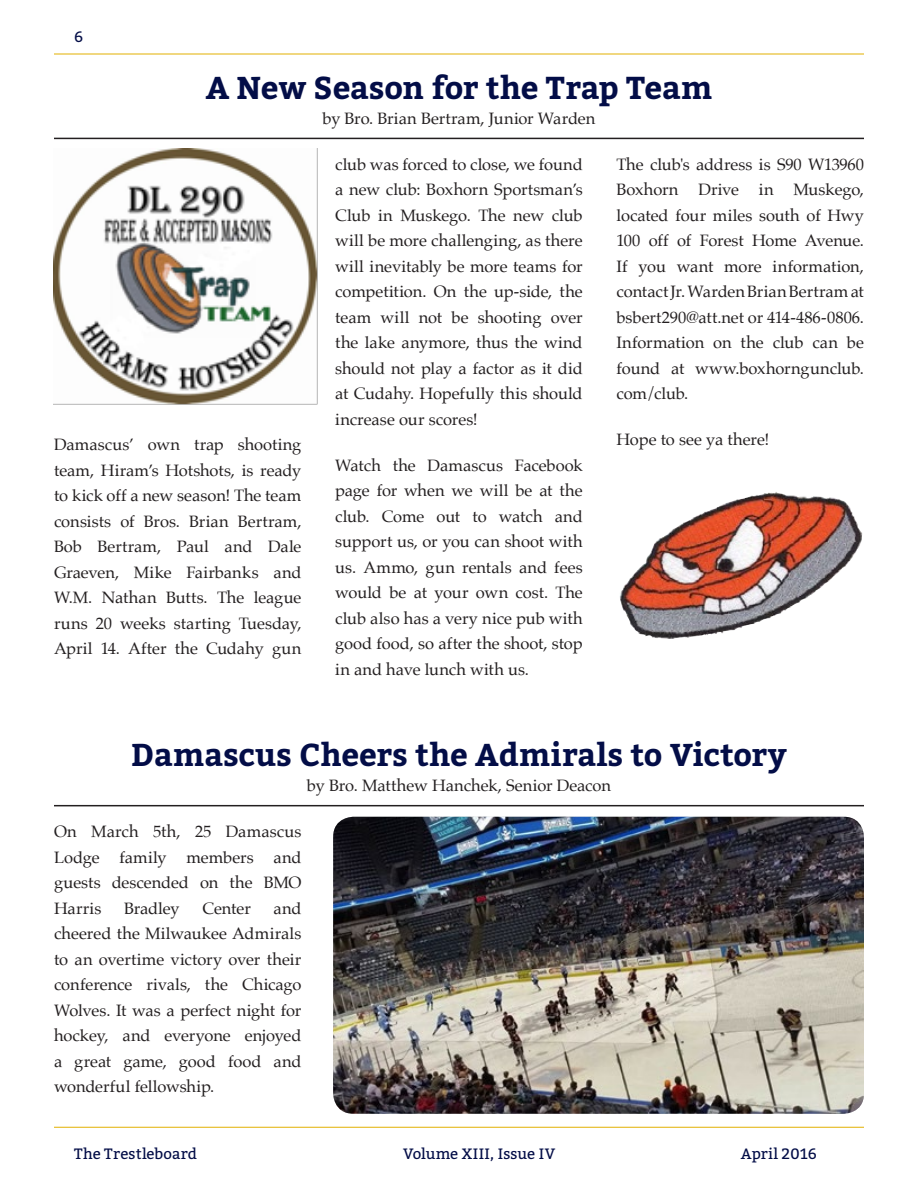
<style>
.page{position:relative;width:918px;height:1188px;background:#fff}
.page>*{position:absolute;margin:0;border:0;box-sizing:border-box;transform-origin:0 0}
.Main_Title{font:700 31.5px "Bitter";letter-spacing:-.005em;color:#030d47}
.Copy{font:16.5px/25.5px "Palatino";letter-spacing:-.005em;color:#231f20;text-align:justify}
.Main_Title-2{font:16.5px "Palatino";letter-spacing:-.005em;color:#231f20}
.t1{font:15px "Bitter";letter-spacing:.005em;color:#030d47}
</style>
<div class="page">
<hr style="left:54px;top:54px;width:810px;height:1px;background:#e3b000">
<hr style="left:54px;top:1127px;width:810px;height:1px;background:#e3b000">
<hr style="left:54px;top:138px;width:810px;height:1px;background:#231f20">
<hr style="left:54px;top:805px;width:810px;height:1px;background:#231f20">
<img style="left:333px;top:817px;width:531px;height:297px">
<img style="left:54px;top:148px;width:264px;height:257px">
<img style="left:620px;top:492px;width:242px;height:147px">
<p class="t1" style="left:74px;top:26px;width:10px">6</p>
<p class="Main_Title" style="left:206px;top:63px;width:508px">A New Season for the Trap Team</p>
<p class="Main_Title-2" style="left:322px;top:105px;width:275px">by Bro. Brian Bertram, Junior Warden</p>
<p class="Copy" style="left:54px;top:432px;width:249px">Damascus’ own trap shooting team, Hiram’s Hotshots, is ready to kick off a new season! The team consists of Bros. Brian Bertram, Bob Bertram, Paul and Dale Graeven, Mike Fairbanks and W.M. Nathan Butts. The league runs 20 weeks starting Tuesday, April 14. After the Cudahy gun</p>
<p class="Copy" style="left:335px;top:151px;width:249px">club was forced to close, we found a new club: Boxhorn Sportsman’s Club in Muskego. The new club will be more challenging, as there will inevitably be more teams for competition. On the up-side, the team will not be shooting over the lake anymore, thus the wind should not play a factor as it did at Cudahy. Hopefully this should increase our scores!</p>
<p class="Copy" style="left:335px;top:452px;width:249px">Watch the Damascus Facebook page for when we will be at the club. Come out to watch and support us, or you can shoot with us. Ammo, gun rentals and fees would be at your own cost. The club also has a very nice pub with good food, so after the shoot, stop in and have lunch with us.</p>
<p class="Copy" style="left:616px;top:151px;width:249px">The club's address is S90 W13960<br>Boxhorn Drive in Muskego, located four miles south of Hwy 100 off of Forest Home Avenue.<br>If you want more information, contact Jr. Warden Brian Bertram at bsbert290@att.net or 414-486-0806.<br>Information on the club can be found at www.boxhorngunclub. com/club.</p>
<p class="Copy" style="left:616px;top:427px;width:154px">Hope to see ya there!</p>
<p class="Main_Title" style="left:131px;top:731px;width:657px">Damascus Cheers the Admirals to Victory</p>
<p class="Main_Title-2" style="left:307px;top:772px;width:306px">by Bro. Matthew Hanchek, Senior Deacon</p>
<p class="Copy" style="left:54px;top:819px;width:249px">On March 5th, 25 Damascus Lodge family members and guests descended on the BMO Harris</p>
<p class="Copy" style="left:124px;top:895px;width:57px">Bradley</p>
<p class="Copy" style="left:202px;top:895px;width:50px">Center</p>
<p class="Copy" style="left:54px;top:895px;width:249px;text-indent:219px">and cheered the Milwaukee Admirals to an overtime victory over their conference rivals, the Chicago Wolves. It was a perfect night for hockey, and everyone enjoyed a great game, good food and wonderful fellowship.</p>
<p class="t1" style="left:74px;top:1143px;width:124px">The Trestleboard</p>
<p class="t1" style="left:403px;top:1143px;width:154px">Volume XIII, Issue IV</p>
<p class="t1" style="left:741px;top:1143px;width:77px">April 2016</p>
</div>
